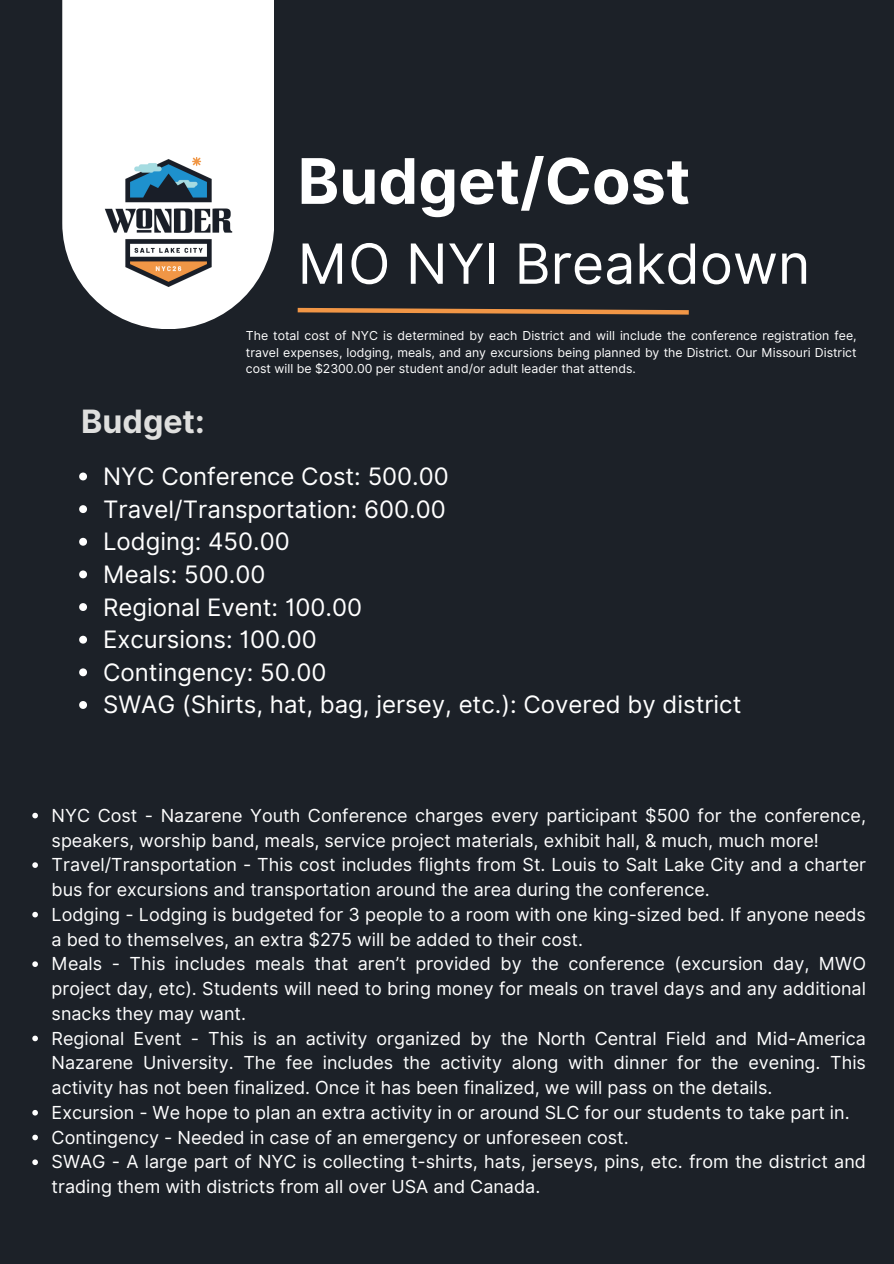
<style>
.page{position:relative;width:894px;height:1264px;background:#fff}
.page>*{position:absolute;margin:0;border:0;box-sizing:border-box;transform-origin:0 0}
.t1{font:700 62.85px "Inter";color:#fff}
.t2{font:55.35px "Inter";color:#fff}
.t3{font:700 32.1px "Inter";color:#dfdfde}
.t4{font:24px "Inter";color:#fff}
.t5{font:18px/24.8px "Inter";color:#fff}
.t6{font:12.3px/16.5px "Inter";color:#fff;text-align:justify}
</style>
<div class="page">
<div style="left:0;top:0;width:893px;height:1263px;background:#1c2128"></div>
<div style="left:62px;top:0;width:212px;height:329px;background:#fff"></div>
<img style="left:91px;top:157px;width:155px;height:142px">
<svg style="left:79px;top:472px;width:8px;height:8px"></svg>
<svg style="left:79px;top:505px;width:8px;height:8px"></svg>
<svg style="left:79px;top:538px;width:8px;height:7px"></svg>
<svg style="left:79px;top:570px;width:8px;height:8px"></svg>
<svg style="left:79px;top:603px;width:8px;height:8px"></svg>
<svg style="left:79px;top:635px;width:8px;height:8px"></svg>
<svg style="left:79px;top:668px;width:8px;height:8px"></svg>
<svg style="left:79px;top:701px;width:8px;height:8px"></svg>
<svg style="left:297px;top:307px;width:392px;height:8px"></svg>
<svg style="left:32px;top:812px;width:6px;height:6px"></svg>
<svg style="left:32px;top:862px;width:6px;height:5px"></svg>
<svg style="left:32px;top:911px;width:6px;height:6px"></svg>
<svg style="left:32px;top:961px;width:6px;height:5px"></svg>
<svg style="left:32px;top:1035px;width:6px;height:6px"></svg>
<svg style="left:32px;top:1110px;width:6px;height:5px"></svg>
<svg style="left:32px;top:1134px;width:6px;height:6px"></svg>
<svg style="left:32px;top:1159px;width:6px;height:5px"></svg>
<p class="t1" style="left:297px;top:143px;width:394px">Budget/Cost</p>
<p class="t2" style="left:297px;top:230px;width:514px">MO NYI Breakdown</p>
<h1 class="t3" style="left:81px;top:402px;width:125px">Budget:</h1>
<h2 class="t6" style="left:246px;top:327px;width:612px">The total cost of NYC is determined by each District and will include the conference registration fee, travel expenses, lodging, meals, and any excursions being planned by the District. Our Missouri District cost will be $2300.00 per student and/or adult leader that attends.</h2>
<p class="t4" style="left:103px;top:462px;width:347px">NYC Conference Cost: 500.00</p>
<p class="t4" style="left:103px;top:494px;width:344px">Travel/Transportation: 600.00</p>
<p class="t4" style="left:103px;top:527px;width:188px">Lodging: 450.00</p>
<p class="t4" style="left:103px;top:560px;width:164px">Meals: 500.00</p>
<p class="t4" style="left:103px;top:592px;width:260px">Regional Event: 100.00</p>
<p class="t4" style="left:103px;top:625px;width:215px">Excursions: 100.00</p>
<p class="t4" style="left:103px;top:657px;width:225px">Contingency: 50.00</p>
<p class="t4" style="left:103px;top:690px;width:639px">SWAG (Shirts, hat, bag, jersey, etc.): Covered by district</p>
<p class="t5" style="left:52px;top:802px;width:815px">NYC Cost - Nazarene Youth Conference charges every participant $500 for the conference, speakers, worship band, meals, service project materials, exhibit hall, &amp; much, much more!</p>
<p class="t5" style="left:52px;top:852px;width:815px">Travel/Transportation - This cost includes flights from St. Louis to Salt Lake City and a charter bus for excursions and transportation around the area during the conference.</p>
<p class="t5" style="left:52px;top:901px;width:815px">Lodging - Lodging is budgeted for 3 people to a room with one king-sized bed. If anyone needs a bed to themselves, an extra $275 will be added to their cost.</p>
<p class="t5" style="left:52px;top:951px;width:815px;text-align:justify">Meals - This includes meals that aren’t provided by the conference (excursion day, MWO project day, etc). Students will need to bring money for meals on travel days and any additional snacks they may want.</p>
<p class="t5" style="left:52px;top:1025px;width:815px;text-align:justify">Regional Event - This is an activity organized by the North Central Field and Mid-America Nazarene University. The fee includes the activity along with dinner for the evening. This activity has not been finalized. Once it has been finalized, we will pass on the details.</p>
<p class="t5" style="left:52px;top:1099px;width:799px">Excursion - We hope to plan an extra activity in or around SLC for our students to take part in.</p>
<p class="t5" style="left:52px;top:1124px;width:578px">Contingency - Needed in case of an emergency or unforeseen cost.</p>
<p class="t5" style="left:52px;top:1149px;width:815px">SWAG - A large part of NYC is collecting t-shirts, hats, jerseys, pins, etc. from the district and trading them with districts from all over USA and Canada.</p>
</div>
